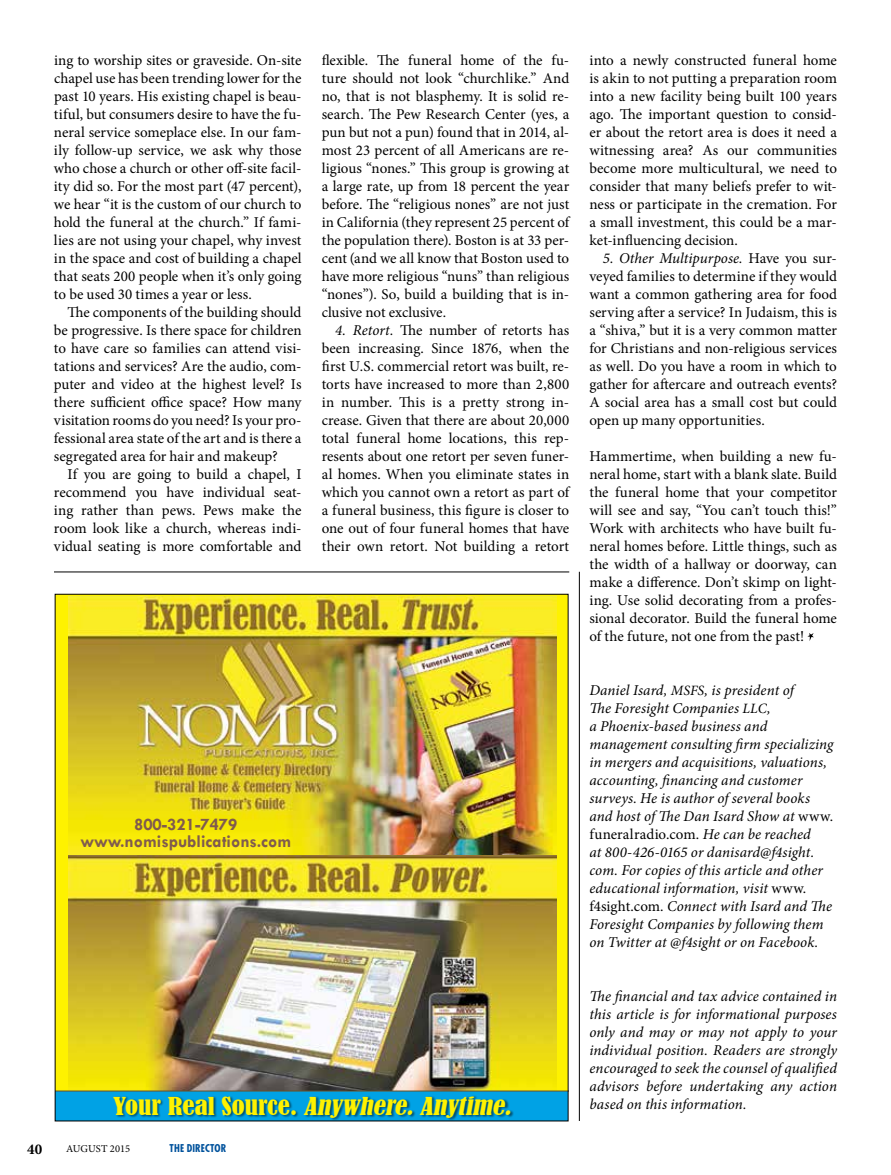
<style>
.page{position:relative;width:891px;height:1175px;background:#fff}
.page>*{position:absolute;margin:0;border:0;box-sizing:border-box;transform-origin:0 0}
.t1{font:italic condensed 23.25px "Bernard";color:#fff200;scale:1.18 1}
.t2{font:700 17.7px/17px "Tw Cen";color:#805b4e;text-align:center}
.t3{font:15px/18px "Minion Pro";color:#000;text-align:justify}
.t4{font:italic 15px/18px "Minion Pro";letter-spacing:.005em;color:#000}
.t5{font:700 15px "Minion Pro";color:#000}
.t6{font:700 condensed 10.5px "Futura Std";letter-spacing:.015em;color:#00529c}
.t7{font:10.5px "Minion Pro";color:#000}
.s1{font-style:italic}
.s2{font-style:normal}
.s3{font-size:14.25px}
</style>
<div class="page">
<svg style="left:807px;top:633px;width:7px;height:8px"></svg>
<svg style="left:57px;top:596px;width:509px;height:494px;background:#faed03"></svg>
<img style="left:69px;top:596px;width:487px;height:259px">
<img style="left:69px;top:855px;width:487px;height:235px">
<svg style="left:57px;top:1090px;width:509px;height:29px;background:#1399c9"></svg>
<div style="left:113px;top:1095px;width:401px;height:25px;background:#000;opacity:.5"></div>
<hr style="left:54px;top:571px;width:515px;height:1px;background:#000">
<hr style="left:579px;top:572px;width:1px;height:548px;background:#000">
<p class="t3" style="left:54px;top:51px;width:249px">ing to worship sites or graveside. On-site chapel use has been trending lower for the past 10 years. His existing chapel is beau&shy;tiful, but consumers desire to have the fu&shy;neral service someplace else. In our fam&shy;ily follow-up service, we ask why those who chose a church or other off-site facil&shy;ity did so. For the most part (47 percent), we hear “it is the custom of our church to hold the funeral at the church.” If fami&shy;lies are not using your chapel, why invest in the space and cost of building a chapel that seats 200 people when it’s only going to be used 30 times a year or less.</p>
<p class="t3" style="left:54px;top:303px;width:249px;text-indent:14px">The components of the building should be progressive. Is there space for children to have care so families can attend visi&shy;tations and services? Are the audio, com&shy;puter and video at the highest level? Is there sufficient office space? How many visitation rooms do you need? Is your pro&shy;fessional area state of the art and is there a segregated area for hair and makeup?</p>
<p class="t3" style="left:54px;top:465px;width:249px;text-indent:14px">If you are going to build a chapel, I recommend you have individual seat&shy;ing rather than pews. Pews make the room look like a church, whereas indi&shy;vidual seating is more comfortable and</p>
<p class="t3" style="left:322px;top:51px;width:249px">flexible. The funeral home of the fu&shy;ture should not look “churchlike.” And no, that is not blasphemy. It is solid re&shy;search. The Pew Research Center (yes, a pun but not a pun) found that in 2014, al&shy;most 23 percent of all Americans are re&shy;ligious “nones.” This group is growing at a large rate, up from 18 percent the year before. The “religious nones” are not just in California (they represent 25 percent of the population there). Boston is at 33 per&shy;cent (and we all know that Boston used to have more religious “nuns” than religious “nones”). So, build a building that is in&shy;clusive not exclusive.</p>
<p class="t3" style="left:322px;top:321px;width:249px;text-indent:13px"><span class="s1">4. Retort.</span> The number of retorts has been increasing. Since 1876, when the first U.S. commercial retort was built, re&shy;torts have increased to more than 2,800 in number. This is a pretty strong in&shy;crease. Given that there are about 20,000 total funeral home locations, this rep&shy;resents about one retort per seven funer&shy;al homes. When you eliminate states in which you cannot own a retort as part of a funeral business, this figure is closer to one out of four funeral homes that have their own retort. Not building a retort</p>
<p class="t2" style="left:80px;top:816px;width:212px">800-321-7479 www.nomispublications.com</p>
<h1 class="t1" style="left:113px;top:1092px;width:343px"><span class="s2">Yo u r R e a l S o u r c e .</span> Anywhere. Anytime.</h1>
<p class="t5" style="left:27px;top:1138px;width:17px">40</p>
<p class="t7" style="left:66px;top:1141px;width:65px">AUGUST 2015</p>
<p class="t6" style="left:170px;top:1141px;width:58px">THE DIRECTOR</p>
<p class="t3" style="left:589px;top:51px;width:249px">into a newly constructed funeral home is akin to not putting a preparation room into a new facility being built 100 years ago. The important question to consid&shy;er about the retort area is does it need a witnessing area? As our communities become more multicultural, we need to consider that many beliefs prefer to wit&shy;ness or participate in the cremation. For a small investment, this could be a mar&shy;ket-influencing decision.</p>
<p class="t3" style="left:589px;top:249px;width:249px;text-indent:14px"><span class="s1">5. Other Multipurpose.</span> Have you sur&shy;veyed families to determine if they would want a common gathering area for food serving after a service? In Judaism, this is a “shiva,” but it is a very common matter for Christians and non-religious services as well. Do you have a room in which to gather for aftercare and outreach events?<br>A social area has a small cost but could open up many opportunities.</p>
<p class="t3" style="left:589px;top:447px;width:249px">Hammertime, when building a new fu&shy;neral home, start with a blank slate. Build the funeral home that your competitor will see and say, “You can’t touch this!” Work with architects who have built fu&shy;neral homes before. Little things, such as the width of a hallway or doorway, can make a difference. Don’t skimp on light&shy;ing. Use solid decorating from a profes&shy;sional decorator. Build the funeral home of the future, not one from the past!</p>
<p class="t4" style="left:589px;top:681px;width:245px">Daniel Isard, <span class="s3">MSFS</span>, is president of<br>The Foresight Companies <span class="s3">LLC</span>,<br>a Phoenix-based business and management consulting firm specializing in mergers and acquisitions, valuations, accounting, financing and customer surveys. He is author of several books and host of The Dan Isard Show at <span class="s2">www. funeralradio.com.</span> He can be reached<br>at 800-426-0165 or danisard@f4sight. com. For copies of this article and other educational information, visit <span class="s2">www. f4sight.com.</span> Connect with Isard and The Foresight Companies by following them on Twitter at @f4sight or on Facebook.</p>
<p class="t4" style="left:589px;top:987px;width:249px;text-align:justify">The financial and tax advice contained in this article is for informational purposes only and may or may not apply to your individual position. Readers are strongly encouraged to seek the counsel of qualified advisors before undertaking any action based on this information.</p>
</div>
